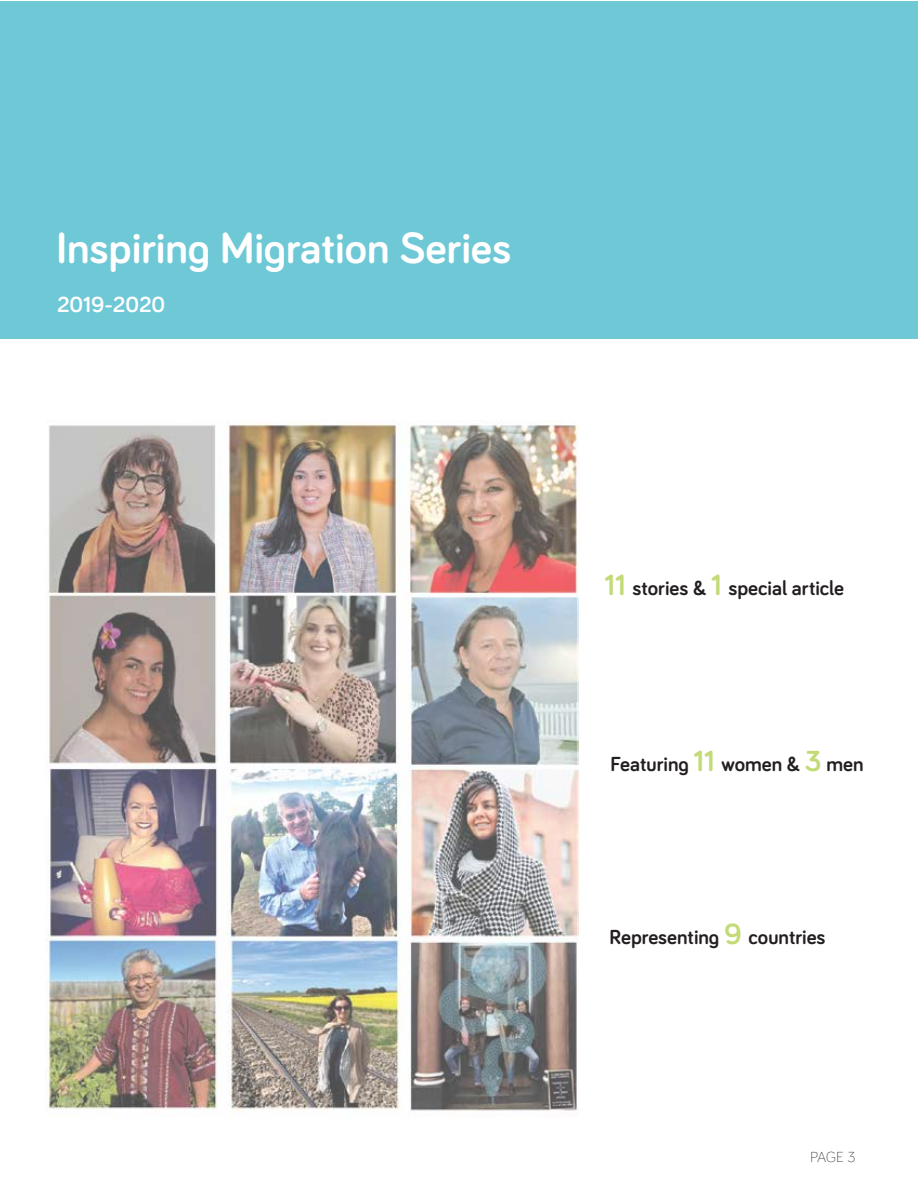
<style>
.page{position:relative;width:918px;height:1188px;background:#fff}
.page>*{position:absolute;margin:0;border:0;box-sizing:border-box;transform-origin:0 0}
.t1{font:700 45px "Bariol";color:#fff}
.t2{font:700 22.5px "Bariol";color:#fff}
.t3{font:700 21px "Bariol";color:#231f20}
.t4{font:300 15px "Bariol";color:#231f20}
.s1{font-size:30px;color:#c2db76}
</style>
<div class="page">
<img style="left:46px;top:423px;width:532px;height:688px">
<div style="left:0;top:1px;width:918px;height:338px;background:#6ec8d6"></div>
<h1 class="t1" style="left:56px;top:217px;width:456px">Inspiring Migration Series</h1>
<p class="t2" style="left:57px;top:289px;width:110px">2019-2020</p>
<p class="t3" style="left:605px;top:574px;width:241px"><span class="s1">11</span> stories &amp; <span class="s1">1</span> special article</p>
<p class="t3" style="left:611px;top:750px;width:255px">Featuring <span class="s1">11</span> women &amp; <span class="s1">3</span> men</p>
<p class="t3" style="left:609px;top:922px;width:218px">Representing <span class="s1">9</span> countries</p>
<p class="t4" style="left:810px;top:1147px;width:47px">PAGE 3</p>
</div>
